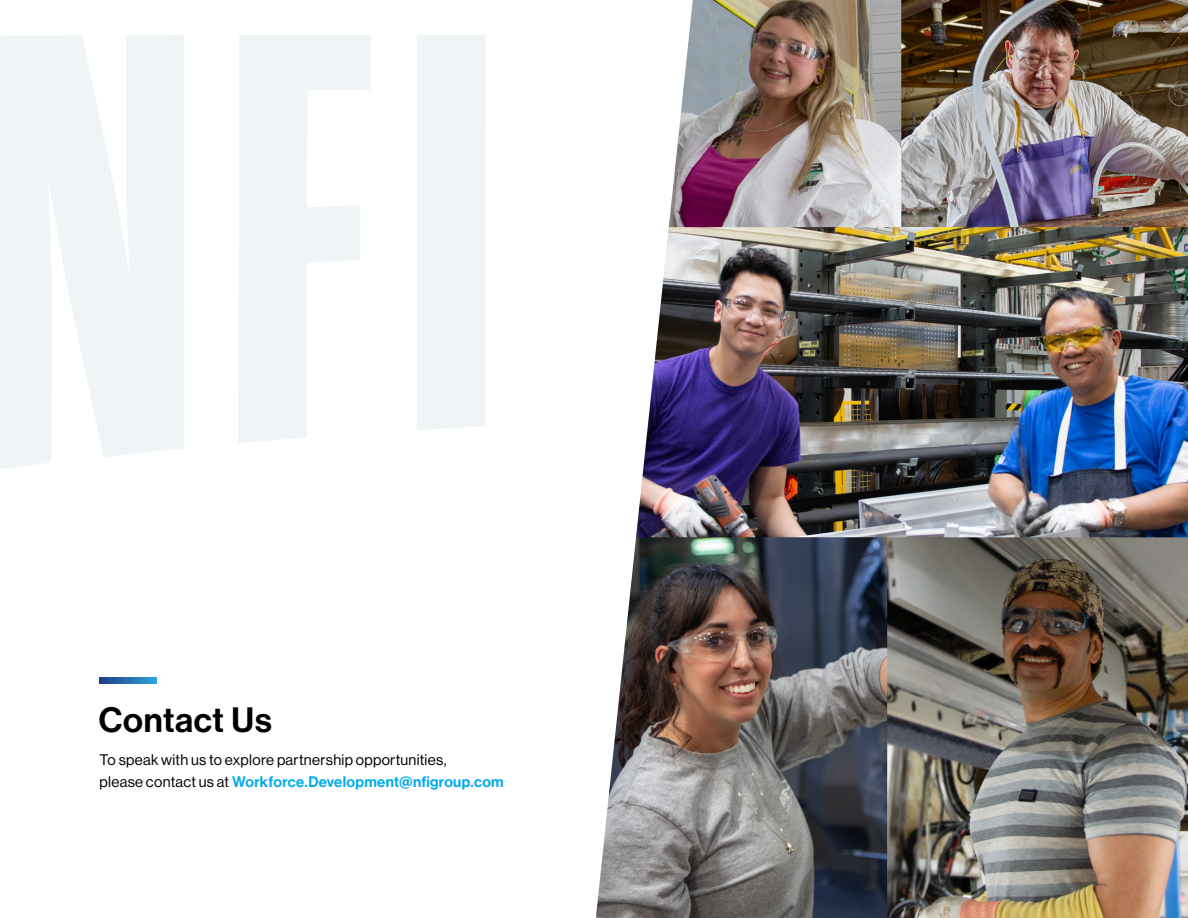
<style>
.page{position:relative;width:1188px;height:918px;background:#fff}
.page>*{position:absolute;margin:0;border:0;box-sizing:border-box;transform-origin:0 0}
.t1{font:34.5px "N Haas Grotesk DS Pro 65 Md";letter-spacing:.02em;color:#000}
.t2{font:15px "N Haas Grotesk DS Pro 65 Md";letter-spacing:.02em;color:#00abec}
.t3{font:15px "N Haas Grotesk DS Pro 55 Rg";letter-spacing:.02em;color:#000}
.s1{font-family:"N Haas Grotesk DS Pro 55 Rg";color:#000}
</style>
<div class="page">
<img style="left:596px;top:0;width:592px;height:918px">
<svg style="left:100px;top:678px;width:57px;height:6px"></svg>
<svg style="left:0;top:35px;width:184px;height:434px;fill:#eff4f7"></svg>
<svg style="left:239px;top:35px;width:132px;height:408px;fill:#eff4f7"></svg>
<div style="left:417px;top:35px;width:68px;height:395px;background:#eff4f7"></div>
<h1 class="t1" style="left:99px;top:700px;width:175px">Contact Us</h1>
<p class="t3" style="left:100px;top:751px;width:349px">To speak with us to explore partnership opportunities,</p>
<p class="t2" style="left:100px;top:773px;width:406px"><span class="s1">please contact us at</span> Workforce.Development@nfigroup.com</p>
</div>
